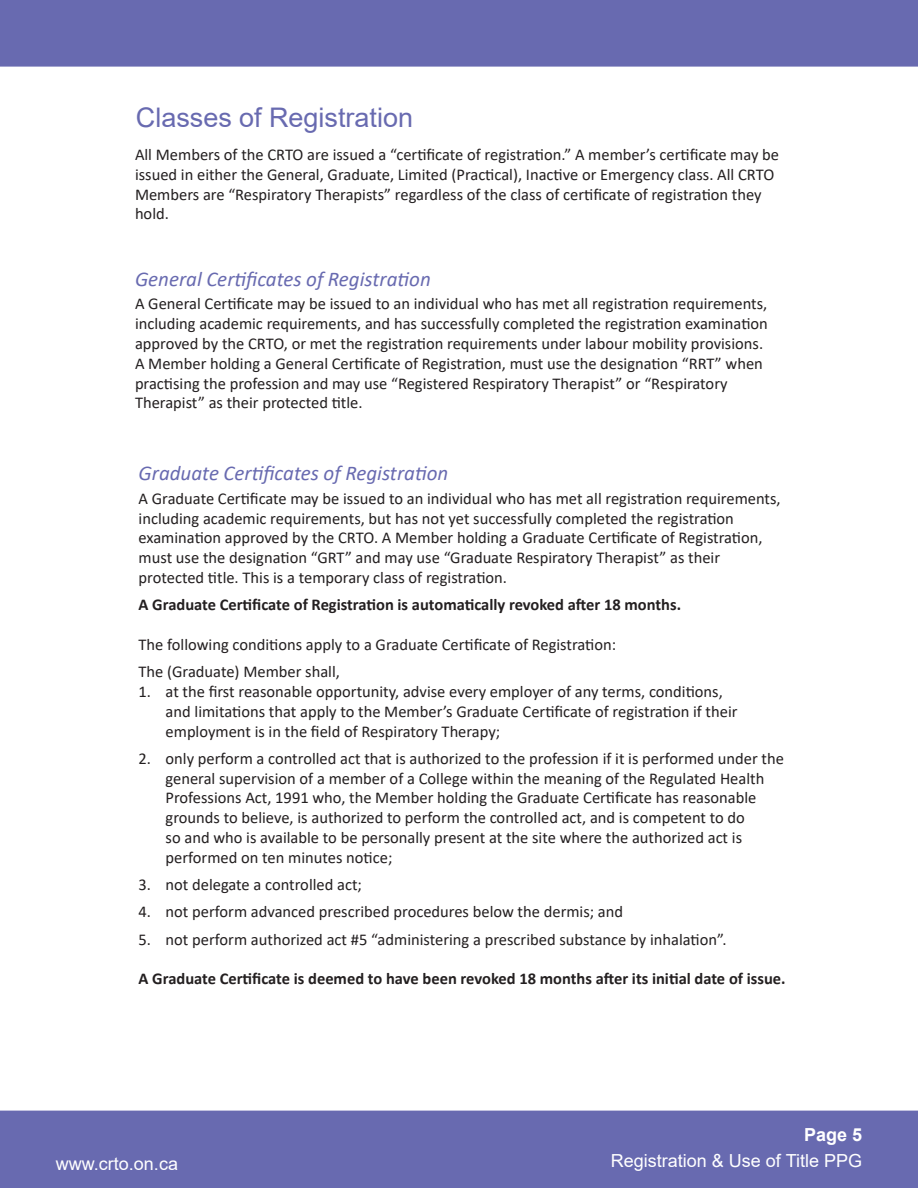
<style>
.page{position:relative;width:918px;height:1188px;background:#fff}
.page>*{position:absolute;margin:0;border:0;box-sizing:border-box;transform-origin:0 0}
.Paragraph_Style_4{font:27px "Arial";color:#686ab0}
.heading_3{font:italic 21px "Calibri";color:#686ab0}
.t1{font:18px "Arial";color:#fff}
.t2{font:700 18px "Arial";color:#fff}
.Paragraph_Style_3{font:16.5px/19.8px "Calibri";color:#231f20}
.Paragraph_Style_3-2{font:700 16.5px "Calibri";color:#231f20}
</style>
<div class="page">
<div style="left:1px;top:1px;width:916px;height:65px;background:#686ab0"></div>
<div style="left:0;top:0;width:918px;height:67px;border:2px solid #686ab0"></div>
<div style="left:1px;top:1111px;width:916px;height:76px;background:#686ab0"></div>
<div style="left:0;top:1111px;width:918px;height:77px;border:2px solid #686ab0"></div>
<p class="Paragraph_Style_4" style="left:136px;top:99px;width:279px">Classes of Registration</p>
<p class="Paragraph_Style_3" style="left:135px;top:144px;width:646px">All Members of the CRTO are issued a “certificate of registration.” A member’s certificate may be issued in either the General, Graduate, Limited (Practical), Inactive or Emergency class. All CRTO Members are “Respiratory Therapists” regardless of the class of certificate of registration they hold.</p>
<p class="heading_3" style="left:135px;top:264px;width:297px">General Certificates of Registration</p>
<p class="Paragraph_Style_3" style="left:135px;top:294px;width:634px">A General Certificate may be issued to an individual who has met all registration requirements, including academic requirements, and has successfully completed the registration examination approved by the CRTO, or met the registration requirements under labour mobility provisions.<br>A Member holding a General Certificate of Registration, must use the designation “RRT” when practising the profession and may use “Registered Respiratory Therapist” or “Respiratory Therapist” as their protected title.</p>
<p class="heading_3" style="left:139px;top:459px;width:311px">Graduate Certificates of Registration</p>
<p class="Paragraph_Style_3" style="left:139px;top:488px;width:644px">A Graduate Certificate may be issued to an individual who has met all registration requirements, including academic requirements, but has not yet successfully completed the registration examination approved by the CRTO. A Member holding a Graduate Certificate of Registration, must use the designation “GRT” and may use “Graduate Respiratory Therapist” as their protected title. This is a temporary class of registration.</p>
<p class="Paragraph_Style_3-2" style="left:139px;top:593px;width:544px">A Graduate Certificate of Registration is automatically revoked after 18 months.</p>
<p class="Paragraph_Style_3" style="left:139px;top:634px;width:479px">The following conditions apply to a Graduate Certificate of Registration:</p>
<p class="Paragraph_Style_3" style="left:139px;top:661px;width:203px">The (Graduate) Member shall,</p>
<p class="Paragraph_Style_3" style="left:166px;top:681px;width:574px;text-indent:-27px">1. at the first reasonable opportunity, advise every employer of any terms, conditions, and limitations that apply to the Member’s Graduate Certificate of registration if their employment is in the field of Respiratory Therapy;</p>
<p class="Paragraph_Style_3" style="left:166px;top:748px;width:620px;text-indent:-27px">2. only perform a controlled act that is authorized to the profession if it is performed under the general supervision of a member of a College within the meaning of the Regulated Health Professions Act, 1991 who, the Member holding the Graduate Certificate has reasonable grounds to believe, is authorized to perform the controlled act, and is competent to do<br>so and who is available to be personally present at the site where the authorized act is performed on ten minutes notice;</p>
<p class="Paragraph_Style_3" style="left:139px;top:874px;width:225px">3. not delegate a controlled act;</p>
<p class="Paragraph_Style_3" style="left:139px;top:902px;width:486px">4. not perform advanced prescribed procedures below the dermis; and</p>
<p class="Paragraph_Style_3" style="left:139px;top:929px;width:590px">5. not perform authorized act #5 “administering a prescribed substance by inhalation”.</p>
<p class="Paragraph_Style_3-2" style="left:139px;top:967px;width:649px">A Graduate Certificate is deemed to have been revoked 18 months after its initial date of issue.</p>
<p class="t2" style="left:804px;top:1122px;width:60px">Page 5</p>
<p class="t1" style="left:56px;top:1152px;width:124px">www.crto.on.ca</p>
<p class="t1" style="left:611px;top:1148px;width:253px">Registration &amp; Use of Title PPG</p>
</div>
